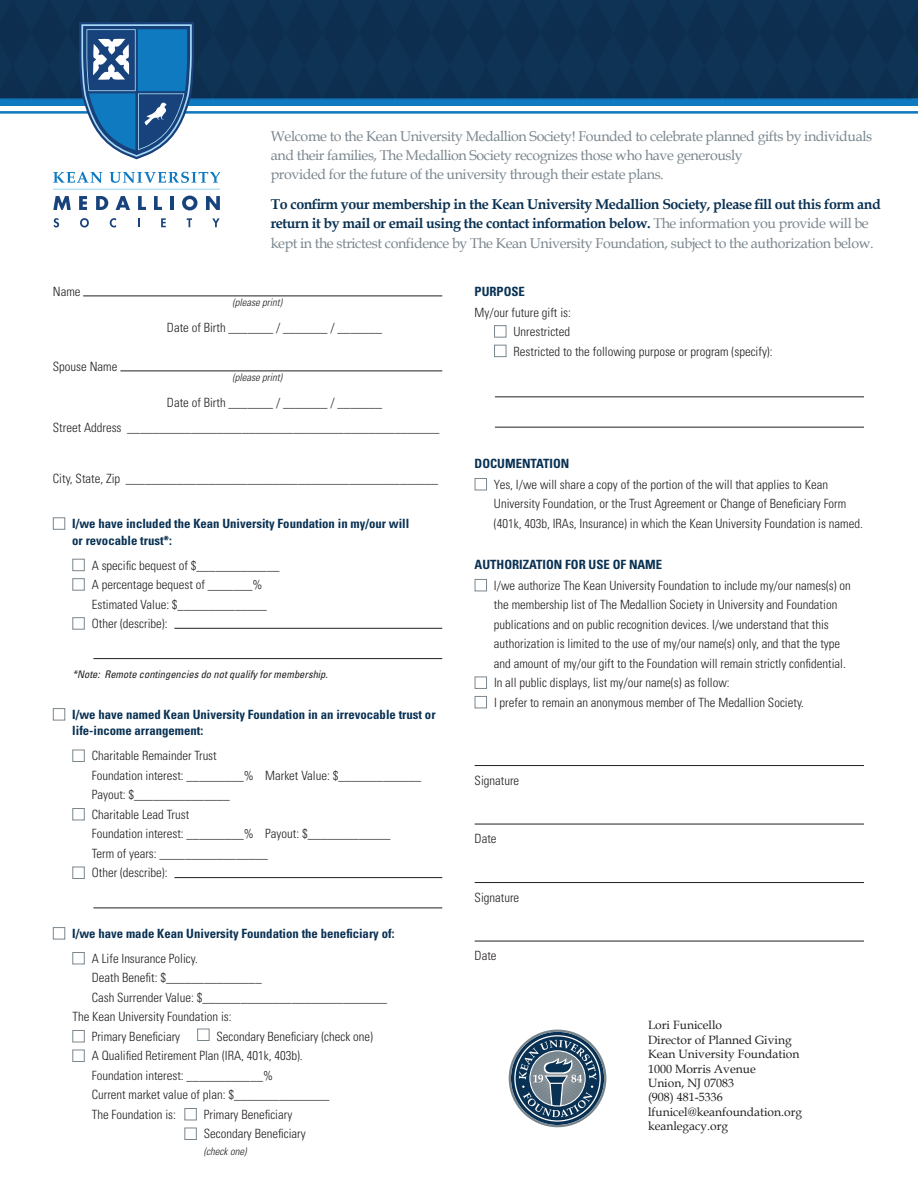
<style>
.page{position:relative;width:918px;height:1188px;background:#fff}
.page>*{position:absolute;margin:0;border:0;box-sizing:border-box;transform-origin:0 0}
.t1{font:700 14.25px/19.2px "Book Antiqua";letter-spacing:-.03em;color:#093153}
.t2{font:14.25px/19.2px "Book Antiqua";letter-spacing:-.03em;color:#7a868e}
.Paragraph_Style_1{font:300 condensed 12.75px/19.5px "Univers LT Std";color:#231f20}
.t3{font:700 condensed 12.75px/16.5px "Univers LT Std";color:#093153}
.t4{font:12px "Book Antiqua";color:#231f20}
.t5{font:italic condensed 10.5px "Univers LT Std";color:#231f20}
.t6{font:italic 300 condensed 10.5px "Univers LT Std";color:#231f20}
.s1{font-weight:400;color:#7a868e}
</style>
<div class="page">
<hr style="left:83px;top:296px;width:359px;height:1px;background:#231f20">
<hr style="left:120px;top:371px;width:322px;height:1px;background:#231f20">
<hr style="left:174px;top:628px;width:268px;height:1px;background:#231f20">
<hr style="left:93px;top:658px;width:349px;height:1px;background:#231f20">
<hr style="left:174px;top:877px;width:268px;height:1px;background:#231f20">
<hr style="left:93px;top:908px;width:349px;height:1px;background:#231f20">
<div style="left:53px;top:517px;width:12px;height:13px;border:1px solid #7a868e"></div>
<div style="left:72px;top:559px;width:13px;height:12px;border:1px solid #7a868e"></div>
<div style="left:72px;top:578px;width:13px;height:13px;border:1px solid #7a868e"></div>
<div style="left:72px;top:617px;width:13px;height:13px;border:1px solid #7a868e"></div>
<div style="left:53px;top:708px;width:12px;height:12px;border:1px solid #7a868e"></div>
<div style="left:72px;top:750px;width:13px;height:12px;border:1px solid #7a868e"></div>
<div style="left:72px;top:808px;width:13px;height:12px;border:1px solid #7a868e"></div>
<div style="left:72px;top:867px;width:13px;height:12px;border:1px solid #7a868e"></div>
<div style="left:53px;top:927px;width:12px;height:12px;border:1px solid #7a868e"></div>
<div style="left:72px;top:952px;width:13px;height:12px;border:1px solid #7a868e"></div>
<div style="left:72px;top:1030px;width:13px;height:12px;border:1px solid #7a868e"></div>
<div style="left:197px;top:1029px;width:13px;height:12px;border:1px solid #7a868e"></div>
<div style="left:72px;top:1050px;width:13px;height:12px;border:1px solid #7a868e"></div>
<div style="left:184px;top:1108px;width:13px;height:12px;border:1px solid #7a868e"></div>
<div style="left:184px;top:1128px;width:13px;height:12px;border:1px solid #7a868e"></div>
<hr style="left:495px;top:397px;width:369px;height:1px;background:#231f20">
<hr style="left:495px;top:427px;width:369px;height:1px;background:#231f20">
<hr style="left:475px;top:765px;width:389px;height:1px;background:#231f20">
<hr style="left:475px;top:824px;width:389px;height:1px;background:#231f20">
<hr style="left:475px;top:882px;width:389px;height:1px;background:#231f20">
<hr style="left:475px;top:941px;width:389px;height:1px;background:#231f20">
<div style="left:494px;top:325px;width:12px;height:13px;border:1px solid #7a868e"></div>
<div style="left:494px;top:345px;width:12px;height:12px;border:1px solid #7a868e"></div>
<div style="left:475px;top:478px;width:12px;height:12px;border:1px solid #7a868e"></div>
<div style="left:475px;top:579px;width:12px;height:12px;border:1px solid #7a868e"></div>
<div style="left:475px;top:677px;width:12px;height:12px;border:1px solid #7a868e"></div>
<div style="left:475px;top:696px;width:12px;height:12px;border:1px solid #7a868e"></div>
<svg style="left:53px;top:172px;width:49px;height:11px"></svg>
<svg style="left:110px;top:172px;width:110px;height:11px"></svg>
<svg style="left:53px;top:196px;width:18px;height:14px"></svg>
<svg style="left:79px;top:196px;width:8px;height:14px"></svg>
<svg style="left:96px;top:196px;width:12px;height:14px"></svg>
<svg style="left:116px;top:196px;width:14px;height:14px"></svg>
<svg style="left:138px;top:196px;width:8px;height:14px"></svg>
<svg style="left:154px;top:196px;width:8px;height:14px"></svg>
<hr style="left:170px;top:196px;width:4px;height:14px;background:#17427b">
<svg style="left:182px;top:196px;width:15px;height:14px"></svg>
<svg style="left:206px;top:196px;width:14px;height:14px"></svg>
<hr style="left:53px;top:189px;width:167px;height:1px;background:#a5dbf6">
<svg style="left:53px;top:218px;width:6px;height:10px"></svg>
<svg style="left:80px;top:218px;width:9px;height:10px"></svg>
<svg style="left:110px;top:218px;width:6px;height:10px"></svg>
<svg style="left:161px;top:218px;width:5px;height:9px"></svg>
<svg style="left:187px;top:218px;width:5px;height:9px"></svg>
<svg style="left:212px;top:218px;width:8px;height:9px"></svg>
<svg style="left:0;top:0;width:918px;height:159px"></svg>
<svg style="left:509px;top:1030px;width:97px;height:97px"></svg>
<p class="Paragraph_Style_1" style="left:53px;top:281px;width:29px">Name</p>
<p class="t2" style="left:271px;top:126px;width:603px">Welcome to the Kean University Medallion Society! Founded to celebrate planned gifts by individuals and their families, The Medallion Society recognizes those who have generously<br>provided for the future of the university through their estate plans.</p>
<p class="t1" style="left:271px;top:195px;width:612px">To confirm your membership in the Kean University Medallion Society, please fill out this form and return it by mail or email using the contact information below. <span class="s1">The information you provide will be kept in the strictest confidence by The Kean University Foundation, subject to the authorization below.</span></p>
<p class="t6" style="left:233px;top:296px;width:51px">(please print)</p>
<p class="Paragraph_Style_1" style="left:167px;top:317px;width:217px">Date of Birth _______ / _______ / _______</p>
<p class="t3" style="left:475px;top:283px;width:52px">PURPOSE</p>
<p class="Paragraph_Style_1" style="left:475px;top:302px;width:98px">My/our future gift is:</p>
<p class="Paragraph_Style_1" style="left:514px;top:322px;width:58px">Unrestricted</p>
<p class="Paragraph_Style_1" style="left:514px;top:341px;width:261px">Restricted to the following purpose or program (specify):</p>
<p class="Paragraph_Style_1" style="left:53px;top:356px;width:66px">Spouse Name</p>
<p class="t6" style="left:233px;top:371px;width:51px">(please print)</p>
<p class="Paragraph_Style_1" style="left:167px;top:392px;width:217px">Date of Birth _______ / _______ / _______</p>
<p class="Paragraph_Style_1" style="left:53px;top:418px;width:388px">Street Address _________________________________________________</p>
<p class="Paragraph_Style_1" style="left:53px;top:469px;width:387px">City, State, Zip _________________________________________________</p>
<p class="t3" style="left:72px;top:515px;width:339px">I/we have included the Kean University Foundation in my/our will or revocable trust*:</p>
<p class="Paragraph_Style_1" style="left:92px;top:555px;width:189px">A specific bequest of $_____________</p>
<p class="Paragraph_Style_1" style="left:92px;top:575px;width:177px">A percentage bequest of _______%<br>Estimated Value: $______________</p>
<p class="Paragraph_Style_1" style="left:92px;top:614px;width:77px">Other (describe):</p>
<p class="t5" style="left:72px;top:667px;width:257px">*Note: Remote contingencies do not qualify for membership.</p>
<p class="t3" style="left:72px;top:706px;width:365px">I/we have named Kean University Foundation in an irrevocable trust or life-income arrangement:</p>
<p class="Paragraph_Style_1" style="left:92px;top:746px;width:331px">Charitable Remainder Trust<br>Foundation interest: _________% Market Value: $_____________<br>Payout: $_______________</p>
<p class="Paragraph_Style_1" style="left:92px;top:805px;width:300px">Charitable Lead Trust<br>Foundation interest: _________% Payout: $_____________<br>Term of years: _________________</p>
<p class="Paragraph_Style_1" style="left:92px;top:863px;width:77px">Other (describe):</p>
<p class="t3" style="left:72px;top:925px;width:324px">I/we have made Kean University Foundation the beneficiary of:</p>
<p class="Paragraph_Style_1" style="left:92px;top:949px;width:297px">A Life Insurance Policy.<br>Death Benefit: $_______________<br>Cash Surrender Value: $_____________________________</p>
<p class="Paragraph_Style_1" style="left:92px;top:1007px;width:141px;text-indent:-19px">The Kean University Foundation is:<br>Primary Beneficiary</p>
<p class="Paragraph_Style_1" style="left:217px;top:1027px;width:158px">Secondary Beneficiary (check one)</p>
<p class="Paragraph_Style_1" style="left:92px;top:1046px;width:239px">A Qualified Retirement Plan (IRA, 401k, 403b).<br>Foundation interest: ____________%<br>Current market value of plan: $_______________ The Foundation is:</p>
<p class="Paragraph_Style_1" style="left:204px;top:1105px;width:103px">Primary Beneficiary<br>Secondary Beneficiary</p>
<p class="t6" style="left:204px;top:1145px;width:44px">(check one)</p>
<p class="t3" style="left:475px;top:455px;width:96px">DOCUMENTATION</p>
<p class="Paragraph_Style_1" style="left:494px;top:475px;width:370px">Yes, I/we will share a copy of the portion of the will that applies to Kean<br>University Foundation, or the Trust Agreement or Change of Beneficiary Form (401k, 403b, IRAs, Insurance) in which the Kean University Foundation is named.</p>
<p class="t3" style="left:475px;top:556px;width:189px">AUTHORIZATION FOR USE OF NAME</p>
<p class="Paragraph_Style_1" style="left:494px;top:576px;width:358px">I/we authorize The Kean University Foundation to include my/our names(s) on the membership list of The Medallion Society in University and Foundation publications and on public recognition devices. I/we understand that this authorization is limited to the use of my/our name(s) only, and that the type and amount of my/our gift to the Foundation will remain strictly confidential.</p>
<p class="Paragraph_Style_1" style="left:494px;top:673px;width:237px">In all public displays, list my/our name(s) as follow:</p>
<p class="Paragraph_Style_1" style="left:494px;top:693px;width:312px">I prefer to remain an anonymous member of The Medallion Society.</p>
<p class="Paragraph_Style_1" style="left:475px;top:771px;width:46px">Signature</p>
<p class="Paragraph_Style_1" style="left:475px;top:829px;width:23px">Date</p>
<p class="Paragraph_Style_1" style="left:475px;top:888px;width:46px">Signature</p>
<p class="Paragraph_Style_1" style="left:475px;top:946px;width:23px">Date</p>
<p class="t4" style="left:648px;top:1017px;width:76px">Lori Funicello</p>
<p class="t4" style="left:648px;top:1031px;width:145px">Director of Planned Giving</p>
<p class="t4" style="left:648px;top:1046px;width:153px">Kean University Foundation</p>
<p class="t4" style="left:648px;top:1060px;width:109px">1000 Morris Avenue</p>
<p class="t4" style="left:648px;top:1075px;width:88px">Union, NJ 07083</p>
<p class="t4" style="left:648px;top:1089px;width:76px">(908) 481-5336</p>
<p class="t4" style="left:648px;top:1103px;width:156px">lfunicel@keanfoundation.org</p>
<p class="t4" style="left:648px;top:1118px;width:82px">keanlegacy.org</p>
</div>
